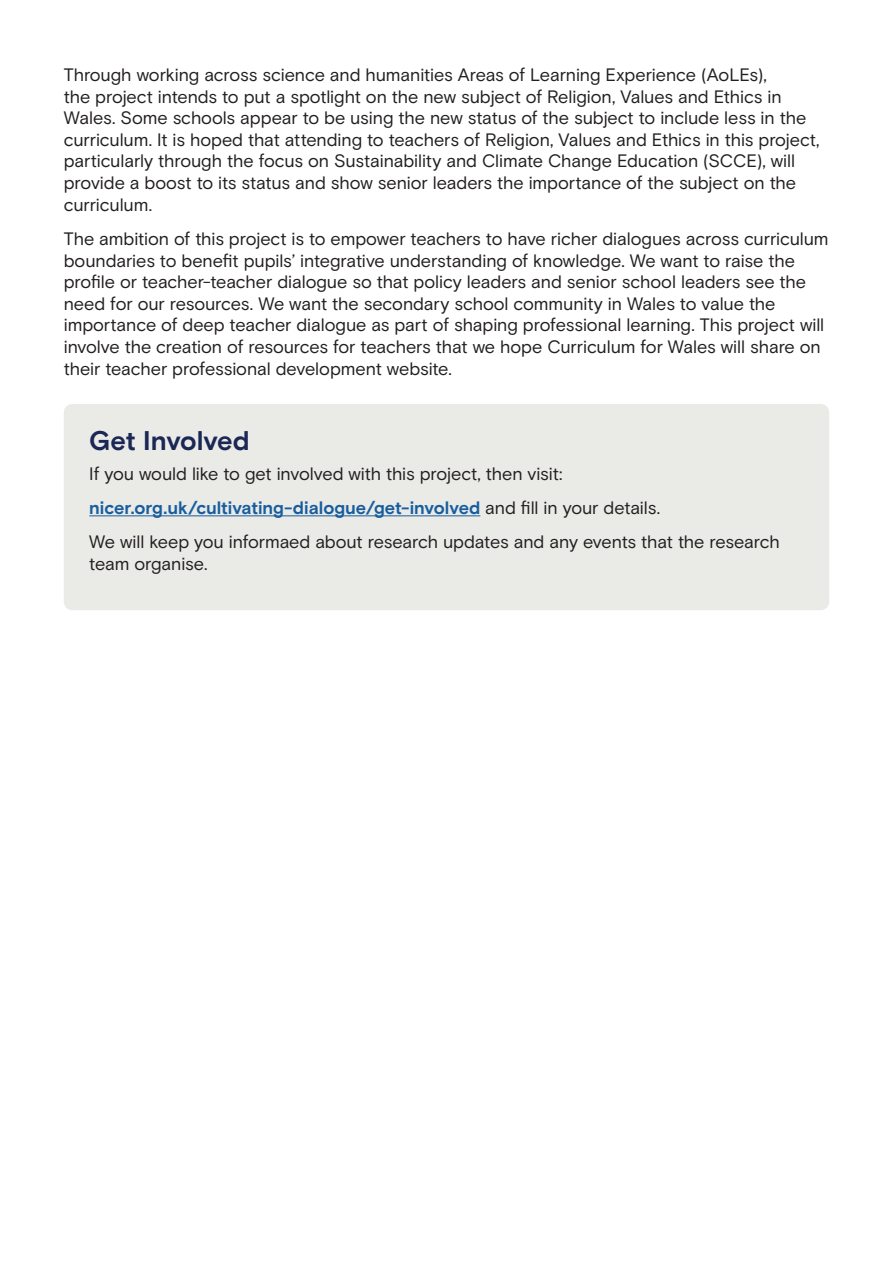
<style>
.page{position:relative;width:893px;height:1263px;background:#fff}
.page>*{position:absolute;margin:0;border:0;box-sizing:border-box;transform-origin:0 0}
.t1{font:700 27px "Basis Grotesque Trial";letter-spacing:-.005em;color:#1b2754}
.t2{font:18px/21.6px "Basis Grotesque Trial";letter-spacing:-.005em;color:#231f20}
.t3{font:700 18px "Basis Grotesque Trial";color:#175d9e}
.s1{font-weight:400;color:#231f20}
</style>
<div class="page">
<div style="left:64px;top:404px;width:765px;height:206px;background:#eaeae7;border-radius:9px"></div>
<hr style="left:89px;top:515px;width:391px;height:1px;background:#175d9e">
<p class="t2" style="left:64px;top:65px;width:757px">Through working across science and humanities Areas of Learning Experience (AoLEs),<br>the project intends to put a spotlight on the new subject of Religion, Values and Ethics in Wales. Some schools appear to be using the new status of the subject to include less in the curriculum. It is hoped that attending to teachers of Religion, Values and Ethics in this project, particularly through the focus on Sustainability and Climate Change Education (SCCE), will provide a boost to its status and show senior leaders the importance of the subject on the curriculum.</p>
<p class="t2" style="left:64px;top:229px;width:766px">The ambition of this project is to empower teachers to have richer dialogues across curriculum boundaries to benefit pupils’ integrative understanding of knowledge. We want to raise the profile or teacher-teacher dialogue so that policy leaders and senior school leaders see the need for our resources. We want the secondary school community in Wales to value the importance of deep teacher dialogue as part of shaping professional learning. This project will involve the creation of resources for teachers that we hope Curriculum for Wales will share on their teacher professional development website.</p>
<p class="t1" style="left:89px;top:425px;width:162px">Get Involved</p>
<p class="t2" style="left:89px;top:463px;width:475px">If you would like to get involved with this project, then visit:</p>
<p class="t3" style="left:89px;top:497px;width:572px">nicer.org.uk/cultivating-dialogue/get-involved <span class="s1">and fill in your details.</span></p>
<p class="t2" style="left:89px;top:532px;width:692px">We will keep you informaed about research updates and any events that the research team organise.</p>
</div>
